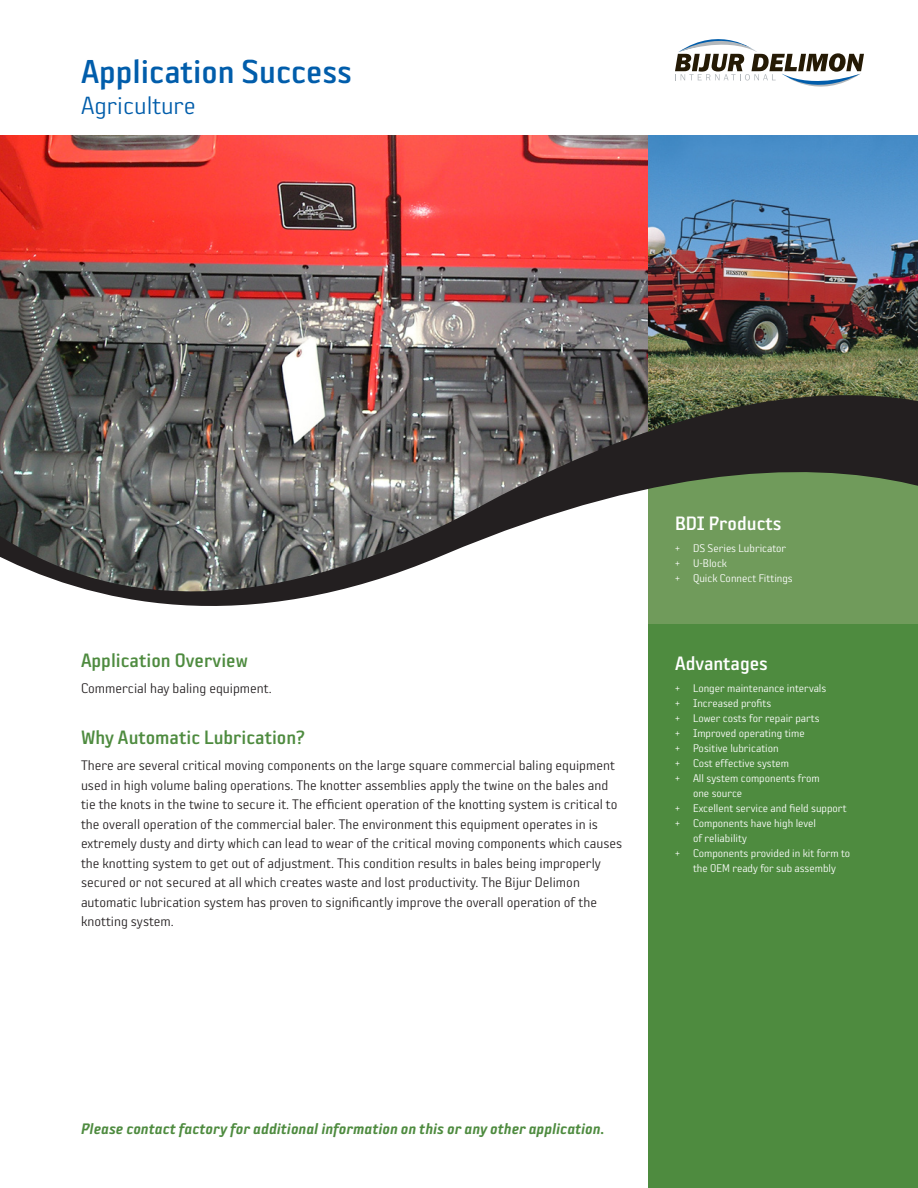
<style>
.page{position:relative;width:918px;height:1188px;background:#fff}
.page>*{position:absolute;margin:0;border:0;box-sizing:border-box;transform-origin:0 0}
._01-Title{font:36px "Sophisto C Gauge";color:#015dab}
._02-Subtitle{font:27px "Sophisto A Gauge";color:#015dab}
._03-Header{font:21px "Sophisto C Gauge";color:#4e8b3f}
._03-Header-2{font:21px "Sophisto C Gauge";color:#fff}
._03-Header-3{font:16.5px "Sophisto D Italic";color:#4e8b3f}
._05-Content{font:15px/19.5px "Sophisto A Gauge";color:#231f20}
._06-Bullets{font:12px/15px "Sophisto A Gauge";color:#fff}
</style>
<div class="page">
<svg style="left:675px;top:39px;width:189px;height:48px"></svg>
<div style="left:648px;top:514px;width:270px;height:674px;background:#4e8b3f"></div>
<img style="left:0;top:135px;width:648px;height:248px">
<img style="left:648px;top:135px;width:270px;height:248px">
<svg style="left:0;top:383px;width:918px;height:241px"></svg>
<p class="_01-Title" style="left:81px;top:51px;width:273px">Application Success</p>
<p class="_02-Subtitle" style="left:81px;top:90px;width:116px">Agriculture</p>
<p class="_03-Header" style="left:81px;top:648px;width:168px">Application Overview</p>
<p class="_05-Content" style="left:81px;top:678px;width:192px">Commercial hay baling equipment.</p>
<p class="_03-Header" style="left:81px;top:725px;width:225px">Why Automatic Lubrication?</p>
<p class="_05-Content" style="left:81px;top:755px;width:543px">There are several critical moving components on the large square commercial baling equipment used in high volume baling operations. The knotter assemblies apply the twine on the bales and tie the knots in the twine to secure it. The efficient operation of the knotting system is critical to the overall operation of the commercial baler. The environment this equipment operates in is extremely dusty and dirty which can lead to wear of the critical moving components which causes the knotting system to get out of adjustment. This condition results in bales being improperly secured or not secured at all which creates waste and lost productivity. The Bijur Delimon automatic lubrication system has proven to significantly improve the overall operation of the knotting system.</p>
<p class="_03-Header-2" style="left:675px;top:511px;width:108px">BDI Products</p>
<p class="_06-Bullets" style="left:675px;top:540px;width:113px">+ DS Series Lubricator</p>
<p class="_06-Bullets" style="left:675px;top:555px;width:54px">+ U-Block</p>
<p class="_06-Bullets" style="left:675px;top:570px;width:119px">+ Quick Connect Fittings</p>
<p class="_03-Header-2" style="left:675px;top:652px;width:94px">Advantages</p>
<p class="_06-Bullets" style="left:675px;top:680px;width:153px">+ Longer maintenance intervals</p>
<p class="_06-Bullets" style="left:675px;top:695px;width:98px">+ Increased profits</p>
<p class="_06-Bullets" style="left:675px;top:710px;width:146px">+ Lower costs for repair parts</p>
<p class="_06-Bullets" style="left:675px;top:725px;width:131px">+ Improved operating time</p>
<p class="_06-Bullets" style="left:675px;top:740px;width:105px">+ Positive lubrication</p>
<p class="_06-Bullets" style="left:675px;top:755px;width:116px">+ Cost effective system</p>
<p class="_06-Bullets" style="left:693px;top:770px;width:128px;text-indent:-18px">+ All system components from one source</p>
<p class="_06-Bullets" style="left:675px;top:800px;width:173px">+ Excellent service and field support</p>
<p class="_06-Bullets" style="left:693px;top:815px;width:125px;text-indent:-18px">+ Components have high level of reliability</p>
<p class="_06-Bullets" style="left:675px;top:845px;width:177px;text-align:center">+ Components provided in kit form to the OEM ready for sub assembly</p>
<p class="_03-Header-3" style="left:81px;top:1119px;width:525px">Please contact factory for additional information on this or any other application.</p>
</div>
